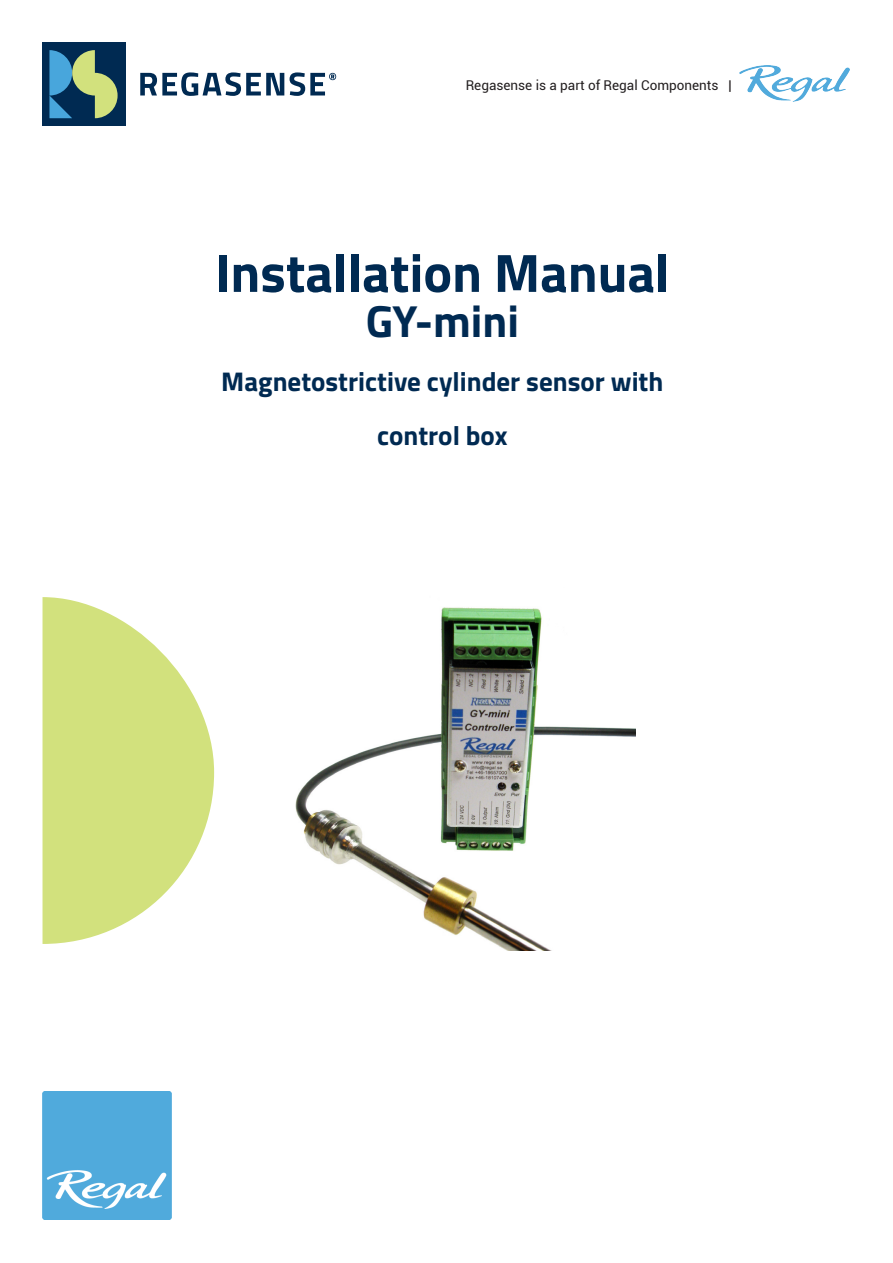
<style>
.page{position:relative;width:893px;height:1263px;background:#fff}
.page>*{position:absolute;margin:0;border:0;box-sizing:border-box;transform-origin:0 0}
.t1{font:700 54px "Titillium Web";color:#002a52}
.t2{font:700 45px "Titillium Web";color:#002a52}
.t3{font:700 27px "Titillium Web";color:#002a52}
.t4{font:13.5px "Roboto";color:#231f20}
</style>
<div class="page">
<img style="left:295px;top:607px;width:340px;height:343px">
<img style="left:43px;top:1092px;width:128px;height:127px">
<div style="left:42px;top:43px;width:83px;height:83px;background:#002a52"></div>
<svg style="left:49px;top:50px;width:69px;height:68px"></svg>
<svg style="left:140px;top:72px;width:144px;height:24px"></svg>
<svg style="left:290px;top:72px;width:46px;height:24px"></svg>
<img style="left:739px;top:65px;width:110px;height:36px">
<svg style="left:43px;top:597px;width:171px;height:347px;fill:#d2e17d"></svg>
<p class="t4" style="left:466px;top:76px;width:268px">Regasense is a part of Regal Components |</p>
<p class="t1" style="left:215px;top:232px;width:456px">Installation Manual</p>
<p class="t2" style="left:366px;top:287px;width:155px">GY-mini</p>
<p class="t3" style="left:221px;top:361px;width:444px">Magnetostrictive cylinder sensor with</p>
<p class="t3" style="left:377px;top:415px;width:132px">control box</p>
</div>
